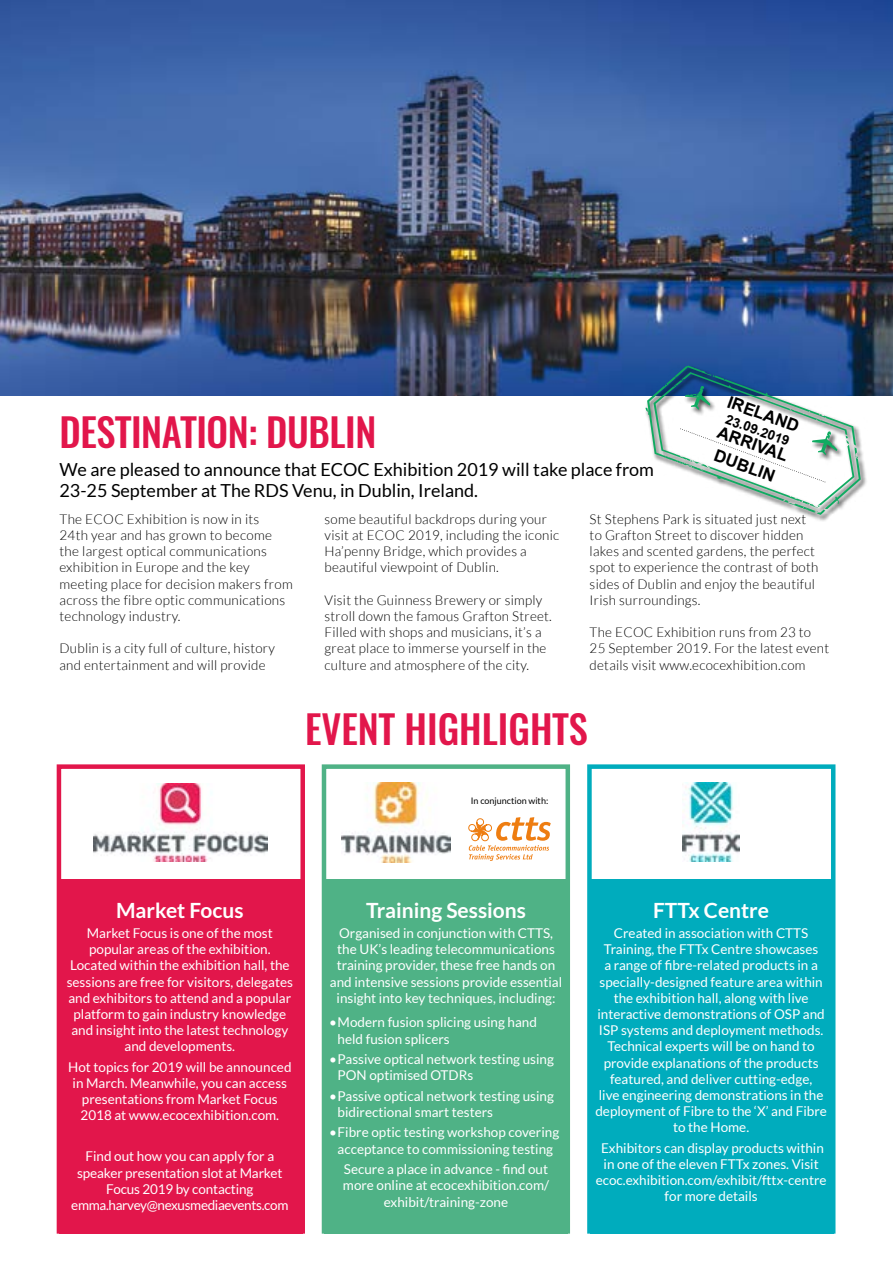
<style>
.page{position:relative;width:893px;height:1263px;background:#fff}
.page>*{position:absolute;margin:0;border:0;box-sizing:border-box;transform-origin:0 0}
.t1{font:500 39px "Oswald";letter-spacing:-.01em;color:#e2164b}
.t2{font:700 21px "Lato";color:#fff}
.t3{font:18px/21.6px "Lato";color:#000}
.t4{font:700 16.8px/23.2px "Arial";color:#000}
.t5{font:13.5px/16.2px "Lato";color:#fff;text-align:center}
.t6{font:300 13.5px/16.2px "Lato";letter-spacing:.02em;color:#000}
.t7{font:700 13.35px "Arial";color:#000}
.t8{font:9px "Lato";color:#000}
</style>
<div class="page">
<div style="left:57px;top:764px;width:248px;height:469px;border:4px solid #e2164b"></div>
<div style="left:322px;top:764px;width:248px;height:469px;border:4px solid #4fb286"></div>
<div style="left:587px;top:764px;width:248px;height:469px;border:4px solid #00acbd"></div>
<div style="left:60px;top:879px;width:243px;height:354px;background:#e2164b"></div>
<div style="left:325px;top:879px;width:243px;height:354px;background:#4fb286"></div>
<div style="left:590px;top:879px;width:244px;height:354px;background:#00acbd"></div>
<img style="left:683px;top:783px;width:57px;height:78px">
<svg style="left:468px;top:817px;width:83px;height:44px"></svg>
<img style="left:94px;top:783px;width:174px;height:78px">
<img style="left:0;top:0;width:893px;height:395px">
<div style="left:644px;top:365px;width:224px;height:157px;background:#000;opacity:.75"></div>
<svg style="left:645px;top:365px;width:216px;height:150px"></svg>
<img style="left:341px;top:782px;width:109px;height:80px">
<h1 class="t1" style="left:60px;top:405px;width:318px">DESTINATION: DUBLIN</h1>
<h3 class="t3" style="left:60px;top:458px;width:596px">We are pleased to announce that ECOC Exhibition 2019 will take place from<br>23-25 September at The RDS Venu, in Dublin, Ireland.</h3>
<p class="t4" style="left:732px;top:391px;width:76px;rotate:20deg">IRELAND</p>
<p class="t7" style="left:729px;top:410px;width:68px;rotate:20deg">23.09.2019</p>
<p class="t4" style="left:722px;top:421px;width:75px;rotate:20deg">ARRIVAL<br>DUBLIN</p>
<p class="t6" style="left:60px;top:511px;width:235px">The ECOC Exhibition is now in its<br>24th year and has grown to become the largest optical communications exhibition in Europe and the key meeting place for decision makers from across the fibre optic communications technology industry.</p>
<p class="t6" style="left:60px;top:641px;width:217px">Dublin is a city full of culture, history and entertainment and will provide</p>
<p class="t6" style="left:325px;top:511px;width:236px">some beautiful backdrops during your visit at ECOC 2019, including the iconic Ha’penny Bridge, which provides a beautiful viewpoint of Dublin.</p>
<p class="t6" style="left:325px;top:592px;width:229px">Visit the Guinness Brewery or simply stroll down the famous Grafton Street.<br>Filled with shops and musicians, it’s a great place to immerse yourself in the culture and atmosphere of the city.</p>
<p class="t6" style="left:590px;top:511px;width:230px">St Stephens Park is situated just next to Grafton Street to discover hidden lakes and scented gardens, the perfect spot to experience the contrast of both sides of Dublin and enjoy the beautiful Irish surroundings.</p>
<p class="t6" style="left:590px;top:624px;width:241px">The ECOC Exhibition runs from 23 to<br>25 September 2019. For the latest event details visit www.ecocexhibition.com</p>
<h1 class="t1" style="left:305px;top:702px;width:284px">EVENT HIGHLIGHTS</h1>
<p class="t8" style="left:471px;top:796px;width:79px">In conjunction with:</p>
<h2 class="t2" style="left:116px;top:898px;width:129px">Market Focus</h2>
<p class="t5" style="left:67px;top:925px;width:228px">Market Focus is one of the most popular areas of the exhibition.<br>Located within the exhibition hall, the sessions are free for visitors, delegates and exhibitors to attend and a popular platform to gain industry knowledge and insight into the latest technology and developments.</p>
<p class="t5" style="left:68px;top:1059px;width:225px">Hot topics for 2019 will be announced in March. Meanwhile, you can access presentations from Market Focus 2018 at www.ecocexhibition.com.</p>
<p class="t5" style="left:71px;top:1148px;width:219px">Find out how you can apply for a speaker presentation slot at Market<br>Focus 2019 by contacting emma.harvey@nexusmediaevents.com</p>
<h2 class="t2" style="left:366px;top:898px;width:161px">Training Sessions</h2>
<p class="t5" style="left:330px;top:925px;width:234px">Organised in conjunction with CTTS, the UK’s leading telecommunications training provider, these free hands on and intensive sessions provide essential insight into key techniques, including:</p>
<p class="t5" style="left:338px;top:1014px;width:201px;text-align:left;text-indent:-9px">•Modern fusion splicing using hand held fusion splicers</p>
<p class="t5" style="left:338px;top:1051px;width:218px;text-align:left;text-indent:-9px">•Passive optical network testing using<br>PON optimised OTDRs</p>
<p class="t5" style="left:338px;top:1088px;width:218px;text-align:left;text-indent:-9px">•Passive optical network testing using bidirectional smart testers</p>
<p class="t5" style="left:329px;top:1124px;width:232px">•Fibre optic testing workshop covering acceptance to commissioning testing</p>
<p class="t5" style="left:343px;top:1161px;width:208px">Secure a place in advance - find out more online at ecocexhibition.com/ exhibit/training-zone</p>
<h2 class="t2" style="left:653px;top:898px;width:117px">FTTx Centre</h2>
<p class="t5" style="left:595px;top:925px;width:233px">Created in association with CTTS Training, the FTTx Centre showcases<br>a range of fibre-related products in a specially-designed feature area within the exhibition hall, along with live interactive demonstrations of OSP and ISP systems and deployment methods.<br>Technical experts will be on hand to provide explanations of the products featured, and deliver cutting-edge,<br>live engineering demonstrations in the deployment of Fibre to the ‘X’ and Fibre to the Home.</p>
<p class="t5" style="left:596px;top:1140px;width:232px">Exhibitors can display products within in one of the eleven FTTx zones. Visit ecoc.exhibition.com/exhibit/fttx-centre for more details</p>
</div>
